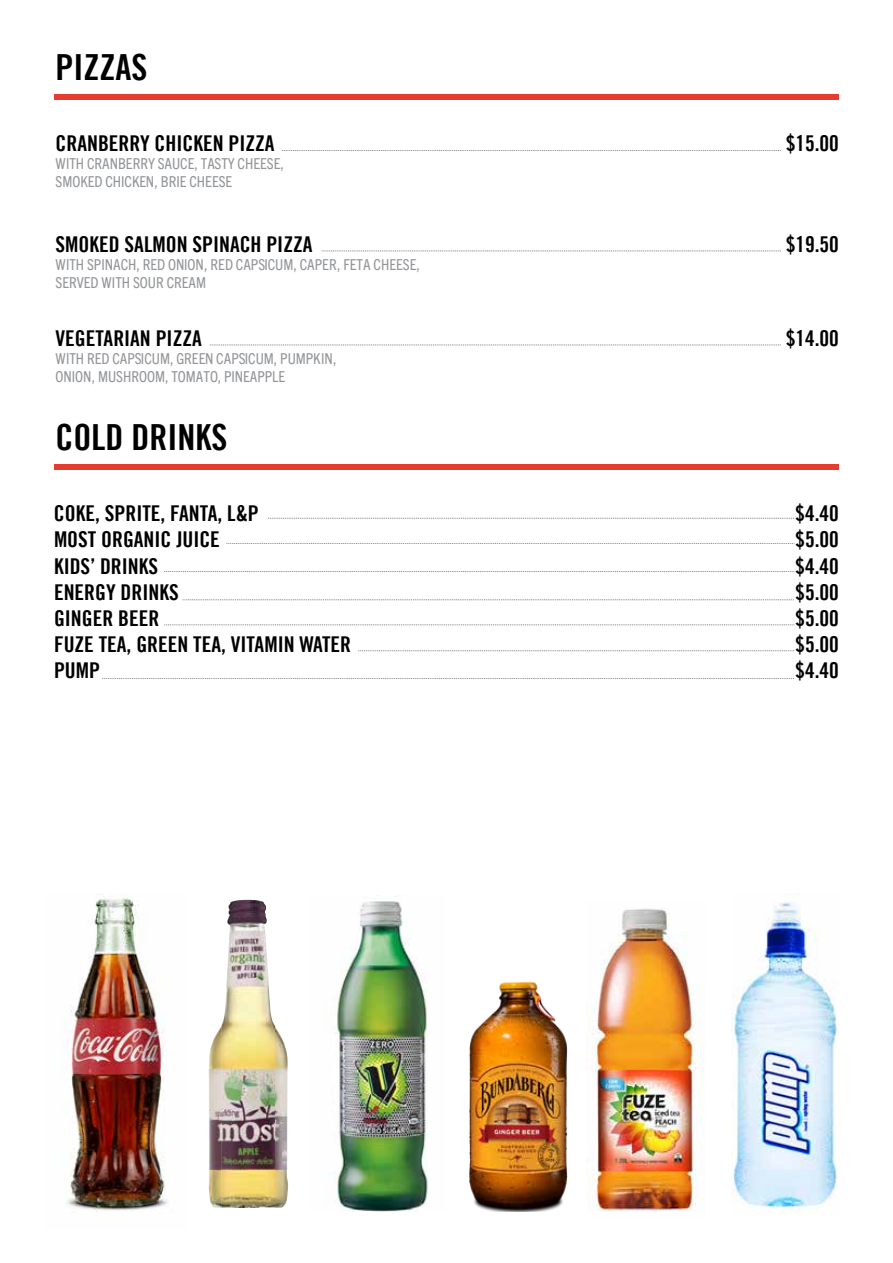
<style>
.page{position:relative;width:893px;height:1263px;background:#fff}
.page>*{position:absolute;margin:0;border:0;box-sizing:border-box;transform-origin:0 0}
.t1{font:36px "Trade Gothic Bold Cond Twenty";color:#000}
.t2{font:21.75px/26.1px "Trade Gothic Bold Cond Twenty";color:#000}
.t3{font:condensed 15px/18.1px "Trade Gothic Next W02";color:#939598}
</style>
<div class="page">
<div style="left:54px;top:95px;width:785px;height:5px;background:#e63c2f"></div>
<div style="left:54px;top:464px;width:785px;height:5px;background:#e63c2f"></div>
<svg style="left:282px;top:150px;width:499px;height:1px"></svg>
<svg style="left:322px;top:251px;width:459px;height:1px"></svg>
<svg style="left:210px;top:345px;width:571px;height:1px"></svg>
<svg style="left:268px;top:518px;width:526px;height:1px"></svg>
<svg style="left:226px;top:543px;width:568px;height:1px"></svg>
<svg style="left:164px;top:571px;width:630px;height:1px"></svg>
<svg style="left:183px;top:599px;width:611px;height:1px"></svg>
<svg style="left:164px;top:625px;width:630px;height:1px"></svg>
<svg style="left:358px;top:650px;width:436px;height:1px"></svg>
<svg style="left:102px;top:678px;width:692px;height:1px"></svg>
<img style="left:62px;top:894px;width:106px;height:318px">
<img style="left:732px;top:902px;width:105px;height:311px">
<img style="left:222px;top:900px;width:53px;height:308px">
<img style="left:208px;top:1024px;width:14px;height:183px">
<img style="left:275px;top:1026px;width:13px;height:181px">
<img style="left:586px;top:908px;width:119px;height:303px">
<img style="left:330px;top:895px;width:98px;height:317px">
<img style="left:469px;top:981px;width:99px;height:231px">
<h1 class="t1" style="left:56px;top:45px;width:93px">PIZZAS</h1>
<p class="t2" style="left:56px;top:130px;width:220px">CRANBERRY CHICKEN PIZZA</p>
<p class="t3" style="left:56px;top:154px;width:230px">WITH CRANBERRY SAUCE, TASTY CHEESE,<br>SMOKED CHICKEN, BRIE CHEESE</p>
<p class="t2" style="left:56px;top:231px;width:258px">SMOKED SALMON SPINACH PIZZA</p>
<p class="t3" style="left:56px;top:255px;width:366px">WITH SPINACH, RED ONION, RED CAPSICUM, CAPER, FETA CHEESE,<br>SERVED WITH SOUR CREAM</p>
<p class="t2" style="left:56px;top:325px;width:148px">VEGETARIAN PIZZA</p>
<p class="t3" style="left:56px;top:349px;width:283px">WITH RED CAPSICUM, GREEN CAPSICUM, PUMPKIN,<br>ONION, MUSHROOM, TOMATO, PINEAPPLE</p>
<h1 class="t1" style="left:56px;top:415px;width:173px">COLD DRINKS</h1>
<p class="t2" style="left:786px;top:130px;width:55px">$15.00</p>
<p class="t2" style="left:786px;top:231px;width:55px">$19.50</p>
<p class="t2" style="left:786px;top:325px;width:55px">$14.00</p>
<p class="t2" style="left:54px;top:500px;width:299px">COKE, SPRITE, FANTA, L&amp;P<br>MOST ORGANIC JUICE<br>KIDS’ DRINKS<br>ENERGY DRINKS<br>GINGER BEER<br>FUZE TEA, GREEN TEA, VITAMIN WATER<br>PUMP</p>
<p class="t2" style="left:795px;top:500px;width:45px;text-align:justify">$4.40 $5.00 $4.40 $5.00 $5.00 $5.00 $4.40</p>
</div>
